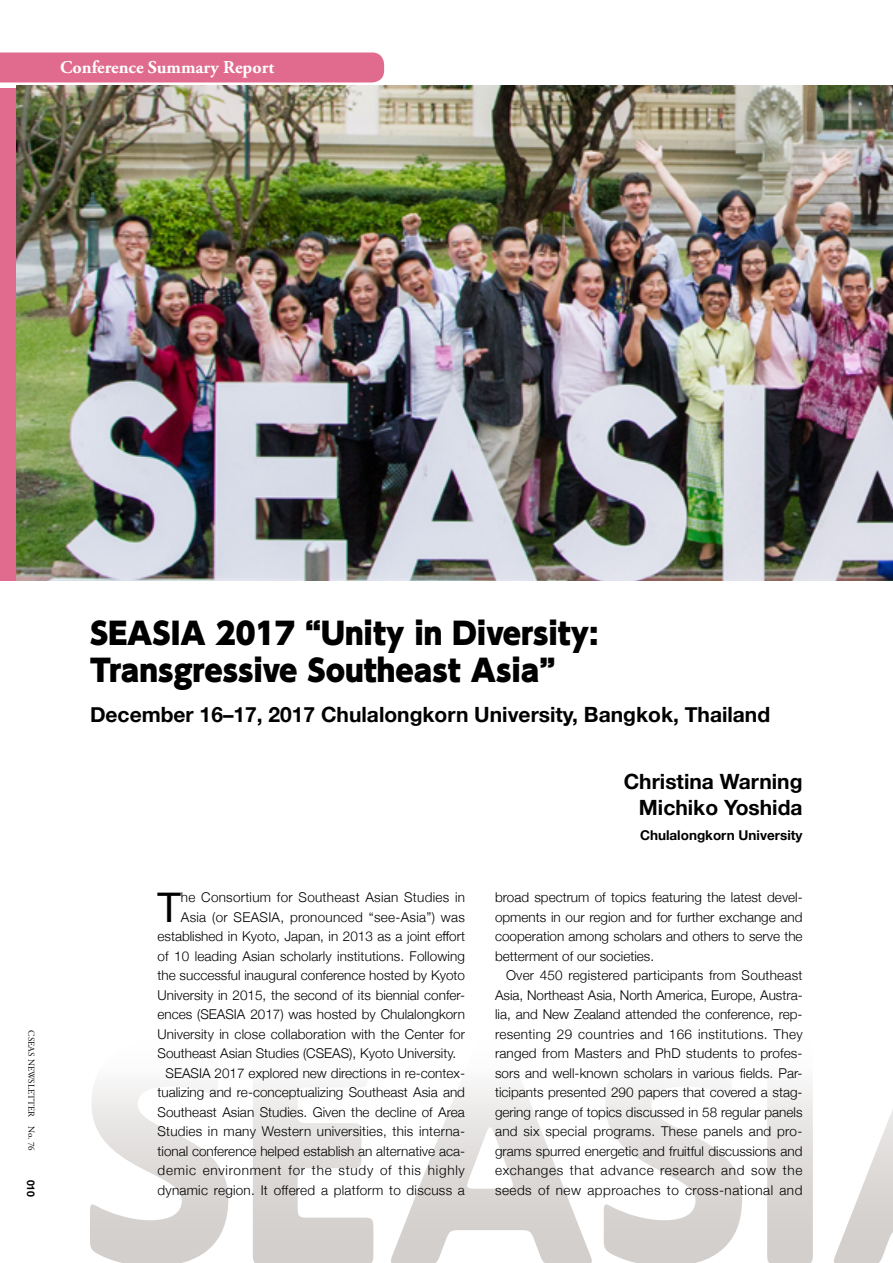
<style>
.page{position:relative;width:893px;height:1263px;background:#fff}
.page>*{position:absolute;margin:0;border:0;box-sizing:border-box;transform-origin:0 0}
.t1{font:40.8px "Helvetica Neue";color:#000}
.t2{font:900 30px/37.5px "MO Clear Tone SG";color:#000}
.t3{font:700 21px/25.5px "Helvetica Neue";color:#000;text-align:right}
.t4{font:700 18px "Adobe Garamond Pro";color:#fff}
.t5{font:300 13.5px/19.5px "Helvetica Neue";color:#000;text-align:justify}
.t6{font:300 13.5px "Helvetica Neue";letter-spacing:.02em;color:#000}
.t7{font:300 13.5px "Helvetica Neue";letter-spacing:.055em;color:#000}
.t8{font:700 13.5px "Helvetica Neue";color:#000}
.t9{font:700 10.5px "Helvetica Neue";color:#000}
.t10{font:9px "Adobe Garamond Pro";color:#000}
</style>
<div class="page">
<div style="left:0;top:53px;width:384px;height:30px;background:#e06b8e"></div>
<img style="left:17px;top:86px;width:876px;height:494px">
<svg style="left:90px;top:1084px;width:803px;height:179px"></svg>
<h3 class="t4" style="left:60px;top:57px;width:216px">Conference Summary Report</h3>
<p class="t10" style="left:37px;top:1030px;width:122px;rotate:90deg">CSEAS NEWSLETTER No. 76</p>
<p class="t9" style="left:39px;top:1179px;width:19px;rotate:90deg">010</p>
<h2 class="t2" style="left:90px;top:613px;width:510px">SEASIA 2017 “Unity in Diversity:<br>Transgressive Southeast Asia”</h2>
<h3 class="t3" style="left:90px;top:702px;width:682px">December 16–17, 2017 Chulalongkorn University, Bangkok, Thailand</h3>
<h1 class="t1" style="left:157px;top:878px;width:25px">T</h1>
<p class="t6" style="left:181px;top:887px;width:286px">he Consortium for Southeast Asian Studies in</p>
<p class="t6" style="left:181px;top:906px;width:286px">Asia (or SEASIA, pronounced “see-Asia”) was</p>
<p class="t5" style="left:158px;top:926px;width:309px">established in Kyoto, Japan, in 2013 as a joint effort</p>
<p class="t5" style="left:158px;top:945px;width:309px">of 10 leading Asian scholarly institutions. Following</p>
<p class="t5" style="left:158px;top:965px;width:309px">the successful inaugural conference hosted by Kyoto</p>
<p class="t5" style="left:158px;top:984px;width:309px">University in 2015, the second of its biennial confer-</p>
<p class="t5" style="left:158px;top:1004px;width:309px">ences (SEASIA 2017) was hosted by Chulalongkorn</p>
<p class="t5" style="left:158px;top:1023px;width:309px">University in close collaboration with the Center for</p>
<p class="t5" style="left:158px;top:1043px;width:300px">Southeast Asian Studies (CSEAS), Kyoto University.</p>
<p class="t5" style="left:166px;top:1062px;width:301px">SEASIA 2017 explored new directions in re-contex-</p>
<p class="t5" style="left:158px;top:1082px;width:309px">tualizing and re-conceptualizing Southeast Asia and</p>
<p class="t5" style="left:158px;top:1101px;width:309px">Southeast Asian Studies. Given the decline of Area</p>
<p class="t5" style="left:158px;top:1121px;width:309px">Studies in many Western universities, this interna-</p>
<p class="t5" style="left:158px;top:1140px;width:309px">tional conference helped establish an alternative aca-</p>
<p class="t7" style="left:158px;top:1159px;width:309px">demic environment for the study of this highly</p>
<p class="t6" style="left:158px;top:1179px;width:309px">dynamic region. It offered a platform to discuss a</p>
<h3 class="t3" style="left:624px;top:769px;width:180px">Christina Warning<br>Michiko Yoshida</h3>
<p class="t8" style="left:640px;top:824px;width:164px">Chulalongkorn University</p>
<p class="t5" style="left:495px;top:887px;width:309px">broad spectrum of topics featuring the latest devel&shy;opments in our region and for further exchange and cooperation among scholars and others to serve the betterment of our societies.</p>
<p class="t5" style="left:495px;top:965px;width:309px;text-indent:11px">Over 450 registered participants from Southeast Asia, Northeast Asia, North America, Europe, Austra&shy;lia, and New Zealand attended the conference, rep&shy;resenting 29 countries and 166 institutions. They ranged from Masters and PhD students to profes&shy;sors and well-known scholars in various fields. Par&shy;ticipants presented 290 papers that covered a stag&shy;gering range of topics discussed in 58 regular panels and six special programs. These panels and pro&shy;grams spurred energetic and fruitful discussions and exchanges that advance research and sow the seeds of new approaches to cross-national and</p>
</div>
